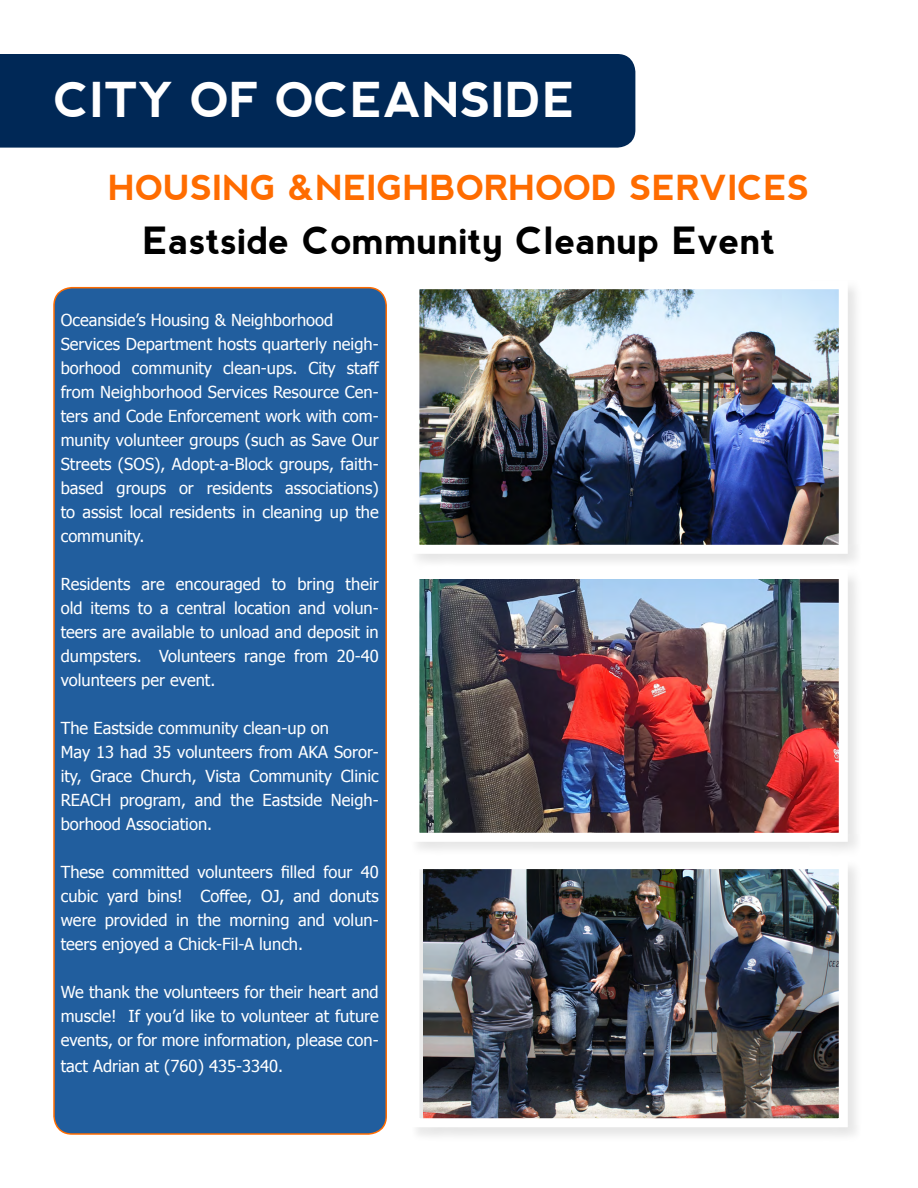
<style>
.page{position:relative;width:918px;height:1188px;background:#fff}
.page>*{position:absolute;margin:0;border:0;box-sizing:border-box;transform-origin:0 0}
.t1{font:700 48px "nevis";color:#fff}
.t2{font:700 37.5px "nevis";color:#000}
.t3{font:700 34.5px "nevis";color:#ff6c00}
.t4{font:16.5px/24px "Tahoma";color:#fff;text-align:justify}
</style>
<div class="page">
<div style="left:0;top:54px;width:635px;height:94px;background:#002856"></div>
<div style="left:54px;top:288px;width:332px;height:846px;background:#215e9e;border-radius:18px"></div>
<div style="left:53px;top:287px;width:334px;height:848px;border:2px solid #ff6c00;border-radius:18px"></div>
<div style="left:409px;top:280px;width:455px;height:290px;background:#f3f3f3"></div>
<img style="left:420px;top:290px;width:418px;height:254px">
<div style="left:410px;top:280px;width:438px;height:274px;border:9px solid #fff"></div>
<div style="left:409px;top:569px;width:455px;height:288px;background:#000;opacity:.1"></div>
<img style="left:420px;top:580px;width:418px;height:252px">
<div style="left:409px;top:859px;width:455px;height:284px;background:#000;opacity:.1"></div>
<img style="left:423px;top:870px;width:415px;height:247px">
<div style="left:410px;top:860px;width:438px;height:267px;border:9px solid #fff"></div>
<h1 class="t1" style="left:54px;top:72px;width:523px">CITY OF OCEANSIDE</h1>
<h3 class="t3" style="left:108px;top:168px;width:703px">HOUSING &amp;NEIGHBORHOOD SERVICES</h3>
<h2 class="t2" style="left:143px;top:219px;width:634px">Eastside Community Cleanup Event</h2>
<p class="t4" style="left:61px;top:307px;width:320px;text-align:left">Oceanside’s Housing &amp; Neighborhood Services Department hosts quarterly neigh&shy;borhood community clean-ups. City staff from Neighborhood Services Resource Cen&shy;ters and Code Enforcement work with com&shy;munity volunteer groups (such as Save Our Streets (SOS), Adopt-a-Block groups, faith&shy;based groups or residents associations) to assist local residents in cleaning up the community.</p>
<p class="t4" style="left:61px;top:572px;width:320px">Residents are encouraged to bring their old items to a central location and volun&shy;teers are available to unload and deposit in dumpsters. Volunteers range from 20-40 volunteers per event.</p>
<p class="t4" style="left:61px;top:716px;width:320px;text-align:left">The Eastside community clean-up on<br>May 13 had 35 volunteers from AKA Soror&shy;ity, Grace Church, Vista Community Clinic REACH program, and the Eastside Neigh&shy;borhood Association.</p>
<p class="t4" style="left:61px;top:860px;width:320px">These committed volunteers filled four 40 cubic yard bins! Coffee, OJ, and donuts were provided in the morning and volun&shy;teers enjoyed a Chick-Fil-A lunch.</p>
<p class="t4" style="left:61px;top:980px;width:320px">We thank the volunteers for their heart and muscle! If you’d like to volunteer at future events, or for more information, please con-</p>
<p class="t4" style="left:61px;top:1053px;width:224px">tact Adrian at (760) 435-3340.</p>
</div>
